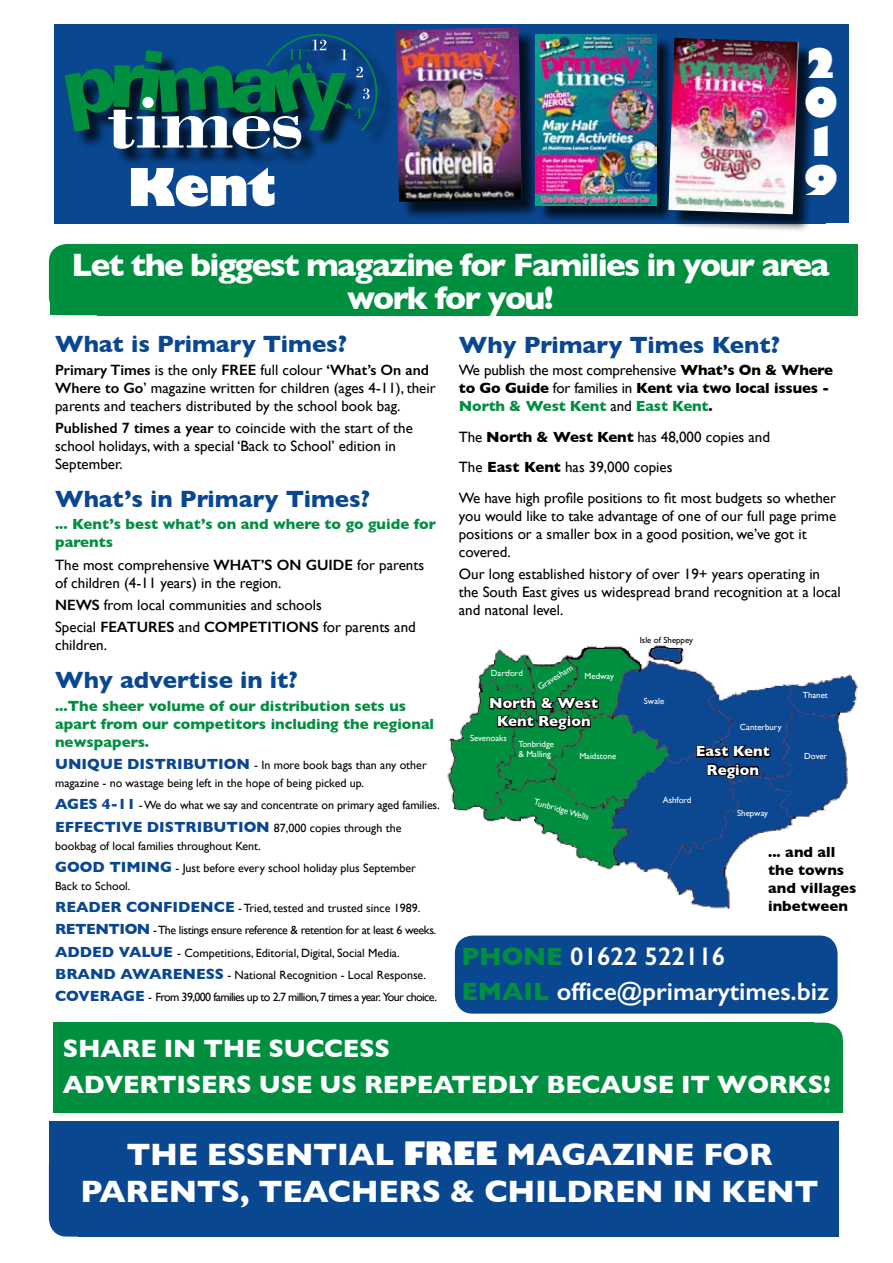
<style>
.page{position:relative;width:893px;height:1263px;background:#fff}
.page>*{position:absolute;margin:0;border:0;box-sizing:border-box;transform-origin:0 0}
.t1{font:800 51px "Gill Sans";color:#fff}
.t2{font:800 40.5px/39px "Gill Sans";color:#fff;text-align:justify}
.t3{font:700 33px/33px "Gill Sans";letter-spacing:-.05em;color:#fff;text-align:center}
.t4{font:700 31.5px/37.8px "Gill Sans";letter-spacing:-.01em;color:#fff;text-align:center}
.t5{font:700 25.5px/36px "Gill Sans";letter-spacing:-.01em;color:#fff}
.t6{font:600 25.5px/35px "Gill Sans";color:#fff}
.t7{font:700 24px "Gill Sans";color:#0a4791}
.t8{font:15px/18px "Gill Sans";color:#000}
.t9{font:700 15px/18px "Gill Sans";letter-spacing:-.01em;color:#000}
.t10{font:700 15px/18px "Gill Sans";color:#008e3f}
.t11{font:700 15px/18.1px "Gill Sans";color:#fff;text-align:center}
.t12{font:12px/22.2px "Gill Sans";color:#000}
.t13{font:8.85px/10.6px "Gill Sans";color:#fff}
.t14{font:8.85px "Gill Sans";color:#000}
.s1{font-weight:600}
.s2{font-weight:700;font-size:15px;color:#0a4791}
.s3{font-weight:400}
.s4{color:#008e3f}
.s5{font-weight:700}
.s6{font-weight:700;color:#008e3f}
.s7{font-weight:800}
</style>
<div class="page">
<div style="left:79px;top:1121px;width:760px;height:115px;background:#0a4791"></div>
<div style="left:49px;top:1146px;width:212px;height:90px;background:#0a4791;border-radius:18px"></div>
<div style="left:49px;top:1121px;width:46px;height:90px;background:#0a4791"></div>
<div style="left:54px;top:24px;width:771px;height:199px;background:#0a4791"></div>
<img style="left:447px;top:645px;width:411px;height:264px">
<svg style="left:488px;top:695px;width:113px;height:37px;background:#045126"></svg>
<svg style="left:695px;top:744px;width:77px;height:37px;background:#082b57"></svg>
<div style="left:455px;top:935px;width:383px;height:78px;background:#0a4791;border-radius:18px"></div>
<div style="left:629px;top:24px;width:220px;height:169px;background:#0a4791"></div>
<div style="left:825px;top:115px;width:24px;height:108px;background:#0a4791"></div>
<div style="left:53px;top:1022px;width:761px;height:91px;background:#008e3f"></div>
<div style="left:631px;top:1022px;width:212px;height:71px;background:#008e3f;border-radius:18px"></div>
<div style="left:797px;top:1042px;width:46px;height:71px;background:#008e3f"></div>
<div style="left:97px;top:244px;width:760px;height:71px;background:#008e3f"></div>
<div style="left:49px;top:244px;width:86px;height:71px;background:#008e3f;border-radius:18px"></div>
<div style="left:398px;top:30px;width:142px;height:190px;background:#000;opacity:.75"></div>
<img style="left:396px;top:27px;width:126px;height:175px">
<div style="left:537px;top:36px;width:138px;height:188px;background:#000;opacity:.75"></div>
<img style="left:535px;top:34px;width:121px;height:172px">
<div style="left:671px;top:41px;width:146px;height:192px;background:#000;opacity:.75"></div>
<img style="left:668px;top:38px;width:131px;height:176px">
<div style="left:50px;top:266px;width:50px;height:49px;background:#008e3f"></div>
<div style="left:67px;top:37px;width:329px;height:130px;background:#000;opacity:.75"></div>
<svg style="left:65px;top:34px;width:312px;height:115px"></svg>
<h1 class="t1" style="left:127px;top:147px;width:150px">Kent</h1>
<h2 class="t2" style="left:804px;top:43px;width:36px">2<br>0<br>1<br>9</h2>
<h3 class="t3" style="left:72px;top:247px;width:759px">Let the biggest magazine for Families in your area work for you!</h3>
<h3 class="t7" style="left:55px;top:325px;width:294px">What is Primary Times?</h3>
<p class="t8" style="left:55px;top:360px;width:382px"><span class="s1">Primary Times</span> is the only <span class="s1">FREE</span> full colour <span class="s1">‘What’s On and<br>Where to Go</span>’ magazine written for children (ages 4-11), their parents and teachers distributed by the school book bag.</p>
<p class="t8" style="left:55px;top:419px;width:359px"><span class="s1">Published 7 times a year</span> to coincide with the start of the school holidays, with a special ‘Back to School’ edition in<br>September.</p>
<h3 class="t7" style="left:55px;top:480px;width:316px">What’s in Primary Times?</h3>
<p class="t10" style="left:55px;top:515px;width:383px">... Kent’s best what’s on and where to go guide for parents</p>
<p class="t8" style="left:55px;top:555px;width:371px">The most comprehensive <span class="s1">WHAT’S ON GUIDE</span> for parents of children (4-11 years) in the region.</p>
<p class="t8" style="left:55px;top:594px;width:362px;line-height:22.2px"><span class="s1">NEWS</span> from local communities and schools<br>Special <span class="s1">FEATURES</span> and <span class="s1">COMPETITIONS</span> for parents and</p>
<p class="t8" style="left:55px;top:636px;width:53px">children.</p>
<h3 class="t7" style="left:55px;top:661px;width:244px">Why advertise in it?</h3>
<p class="t10" style="left:55px;top:696px;width:381px">...The sheer volume of our distribution sets us apart from our competitors including the regional newspapers.</p>
<p class="t12" style="left:55px;top:756px;width:373px;line-height:18px"><span class="s2">UNIQUE DISTRIBUTION</span> - In more book bags than any other magazine - no wastage being left in the hope of being picked up.</p>
<p class="t12" style="left:55px;top:794px;width:386px"><span class="s2">AGES 4-11</span> - We do what we say and concentrate on primary aged families.<br><span class="s2">EFFECTIVE DISTRIBUTION</span> 87,000 copies through the</p>
<p class="t12" style="left:55px;top:834px;width:362px">bookbag of local families throughout Kent.<br><span class="s2">GOOD TIMING</span> - Just before every school holiday plus September</p>
<p class="t12" style="left:55px;top:874px;width:383px">Back to School.<br><span class="s2">READER CONFIDENCE</span> - Tried, tested and trusted since 1989.<br><span class="s2">RETENTION</span> - The listings ensure reference &amp; retention for at least 6 weeks.<br><span class="s2">ADDED VALUE</span> - Competitions, Editorial, Digital, Social Media.<br><span class="s2">BRAND AWARENESS</span> - National Recognition - Local Response.<br><span class="s2">COVERAGE</span> - From 39,000 families up to 2.7 million, 7 times a year. Your choice.</p>
<h3 class="t5" style="left:63px;top:1030px;width:769px">SHARE IN THE SUCCESS<br>ADVERTISERS USE US REPEATEDLY BECAUSE IT WORKS!</h3>
<h3 class="t7" style="left:459px;top:325px;width:323px">Why Primary Times Kent?</h3>
<p class="t9" style="left:459px;top:360px;width:376px"><span class="s3">We publish the most comprehensive</span> What’s On &amp; Where to Go Guide <span class="s3">for families in</span> Kent via two local issues -<br><span class="s4">North &amp; West Kent</span> <span class="s3">and</span> <span class="s4">East Kent</span>.</p>
<p class="t8" style="left:459px;top:421px;width:379px;line-height:30.8px">The <span class="s5">North &amp; West Kent</span> has 48,000 copies and<br>The <span class="s5">East Kent</span> has 39,000 copies<br>We have high profile positions to fit most budgets so whether</p>
<p class="t8" style="left:459px;top:507px;width:379px">you would like to take advantage of one of our full page prime positions or a smaller box in a good position, we’ve got it covered.</p>
<p class="t8" style="left:459px;top:565px;width:383px">Our long established history of over 19+ years operating in the South East gives us widespread brand recognition at a local and natonal level.</p>
<p class="t14" style="left:640px;top:635px;width:55px">Isle of Sheppey</p>
<p class="t13" style="left:536px;top:683px;width:41px;rotate:-32deg">Gravesham</p>
<p class="t13" style="left:491px;top:668px;width:33px">Dartford</p>
<p class="t11" style="left:489px;top:694px;width:111px">North &amp; West<br>Kent Region</p>
<p class="t13" style="left:585px;top:670px;width:31px">Medway</p>
<p class="t13" style="left:803px;top:689px;width:27px">Thanet</p>
<p class="t13" style="left:644px;top:695px;width:22px">Swale</p>
<p class="t13" style="left:740px;top:721px;width:43px">Canterbury</p>
<p class="t13" style="left:470px;top:733px;width:38px">Sevenoaks</p>
<p class="t13" style="left:518px;top:738px;width:37px">Tonbridge &amp; Malling</p>
<p class="t11" style="left:696px;top:742px;width:76px">East Kent<br>Region</p>
<p class="t13" style="left:579px;top:750px;width:38px">Maidstone</p>
<p class="t13" style="left:536px;top:796px;width:58px;rotate:16deg">Tunbridge Wells</p>
<p class="t13" style="left:804px;top:750px;width:24px">Dover</p>
<p class="t13" style="left:663px;top:795px;width:30px">Ashford</p>
<p class="t13" style="left:737px;top:807px;width:32px">Shepway</p>
<p class="t9" style="left:768px;top:843px;width:90px">... and all the towns and villages inbetween</p>
<h3 class="t6" style="left:461px;top:939px;width:369px"><span class="s6">PHONE</span> 01622 522116<br><span class="s6">EMAIL</span> office@primarytimes.biz</h3>
<h3 class="t4" style="left:81px;top:1134px;width:740px">THE ESSENTIAL <span class="s7">FREE</span> MAGAZINE FOR<br>PARENTS, TEACHERS &amp; CHILDREN IN KENT</h3>
</div>
